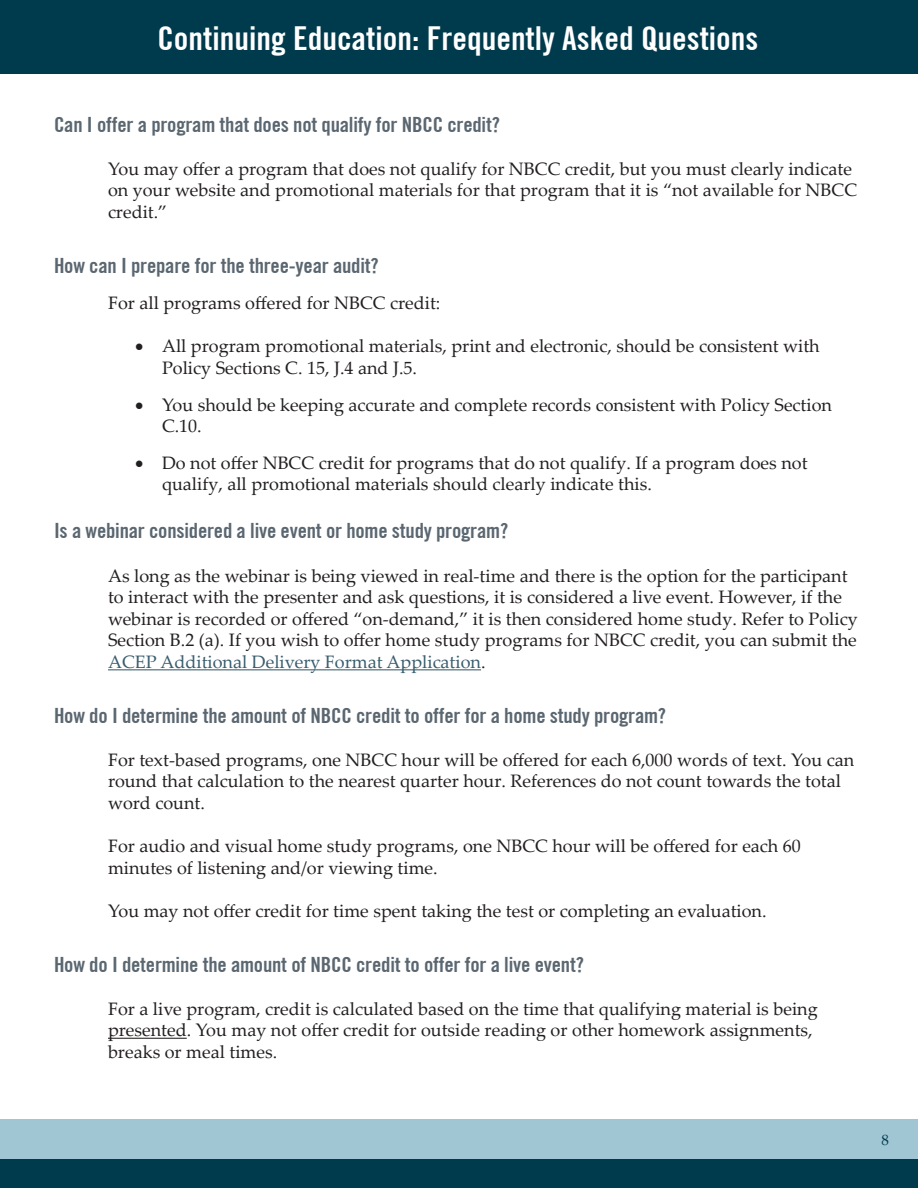
<style>
.page{position:relative;width:918px;height:1188px;background:#fff}
.page>*{position:absolute;margin:0;border:0;box-sizing:border-box;transform-origin:0 0}
.t1{font:700 condensed 33px "Trade Gothic No.20";color:#fff}
.No_Spacing{font:700 condensed 21px "Trade Gothic No.20";letter-spacing:-.01em;color:#5a6670}
.t2{font:18px/21.6px "Palatino Linotype";color:#231f20}
.t3{font:15px "Palatino Linotype";color:#003b4d}
.s1{color:#395d6e}
</style>
<div class="page">
<div style="left:0;top:0;width:918px;height:73px;background:#003b4d"></div>
<div style="left:0;top:1119px;width:918px;height:48px;background:#a0c6d4"></div>
<div style="left:0;top:1159px;width:918px;height:29px;background:#003b4d"></div>
<hr style="left:108px;top:669px;width:373px;height:1px;background:#395d6e">
<hr style="left:108px;top:1038px;width:79px;height:1px;background:#231f20">
<h1 class="t1" style="left:157px;top:19px;width:602px">Continuing Education: Frequently Asked Questions</h1>
<p class="No_Spacing" style="left:54px;top:111px;width:447px">Can I offer a program that does not qualify for NBCC credit?</p>
<p class="t2" style="left:108px;top:157px;width:751px">You may offer a program that does not qualify for NBCC credit, but you must clearly indicate on your website and promotional materials for that program that it is “not available for NBCC credit.”</p>
<p class="No_Spacing" style="left:54px;top:252px;width:326px">How can I prepare for the three-year audit?</p>
<p class="t2" style="left:108px;top:292px;width:334px">For all programs offered for NBCC credit:</p>
<p class="t2" style="left:162px;top:335px;width:659px;text-indent:-27px">• All program promotional materials, print and electronic, should be consistent with<br>Policy Sections C. 15, J.4 and J.5.</p>
<p class="t2" style="left:162px;top:393px;width:672px;text-indent:-27px">• You should be keeping accurate and complete records consistent with Policy Section<br>C.10.</p>
<p class="t2" style="left:162px;top:451px;width:647px;text-indent:-27px">• Do not offer NBCC credit for programs that do not qualify. If a program does not qualify, all promotional materials should clearly indicate this.</p>
<p class="No_Spacing" style="left:54px;top:518px;width:456px">Is a webinar considered a live event or home study program?</p>
<p class="t2" style="left:108px;top:564px;width:751px">As long as the webinar is being viewed in real-time and there is the option for the participant to interact with the presenter and ask questions, it is considered a live event. However, if the webinar is recorded or offered “on-demand,” it is then considered home study. Refer to Policy Section B.2 (a). If you wish to offer home study programs for NBCC credit, you can submit the <span class="s1">ACEP Additional Delivery Format Application</span>.</p>
<p class="No_Spacing" style="left:54px;top:702px;width:614px">How do I determine the amount of NBCC credit to offer for a home study program?</p>
<p class="t2" style="left:108px;top:748px;width:748px">For text-based programs, one NBCC hour will be offered for each 6,000 words of text. You can round that calculation to the nearest quarter hour. References do not count towards the total word count.</p>
<p class="t2" style="left:108px;top:835px;width:694px">For audio and visual home study programs, one NBCC hour will be offered for each 60 minutes of listening and/or viewing time.</p>
<p class="t2" style="left:108px;top:899px;width:660px">You may not offer credit for time spent taking the test or completing an evaluation.</p>
<p class="No_Spacing" style="left:54px;top:951px;width:531px">How do I determine the amount of NBCC credit to offer for a live event?</p>
<p class="t2" style="left:108px;top:997px;width:711px">For a live program, credit is calculated based on the time that qualifying material is being presented. You may not offer credit for outside reading or other homework assignments, breaks or meal times.</p>
<p class="t3" style="left:882px;top:1129px;width:9px">8</p>
</div>
